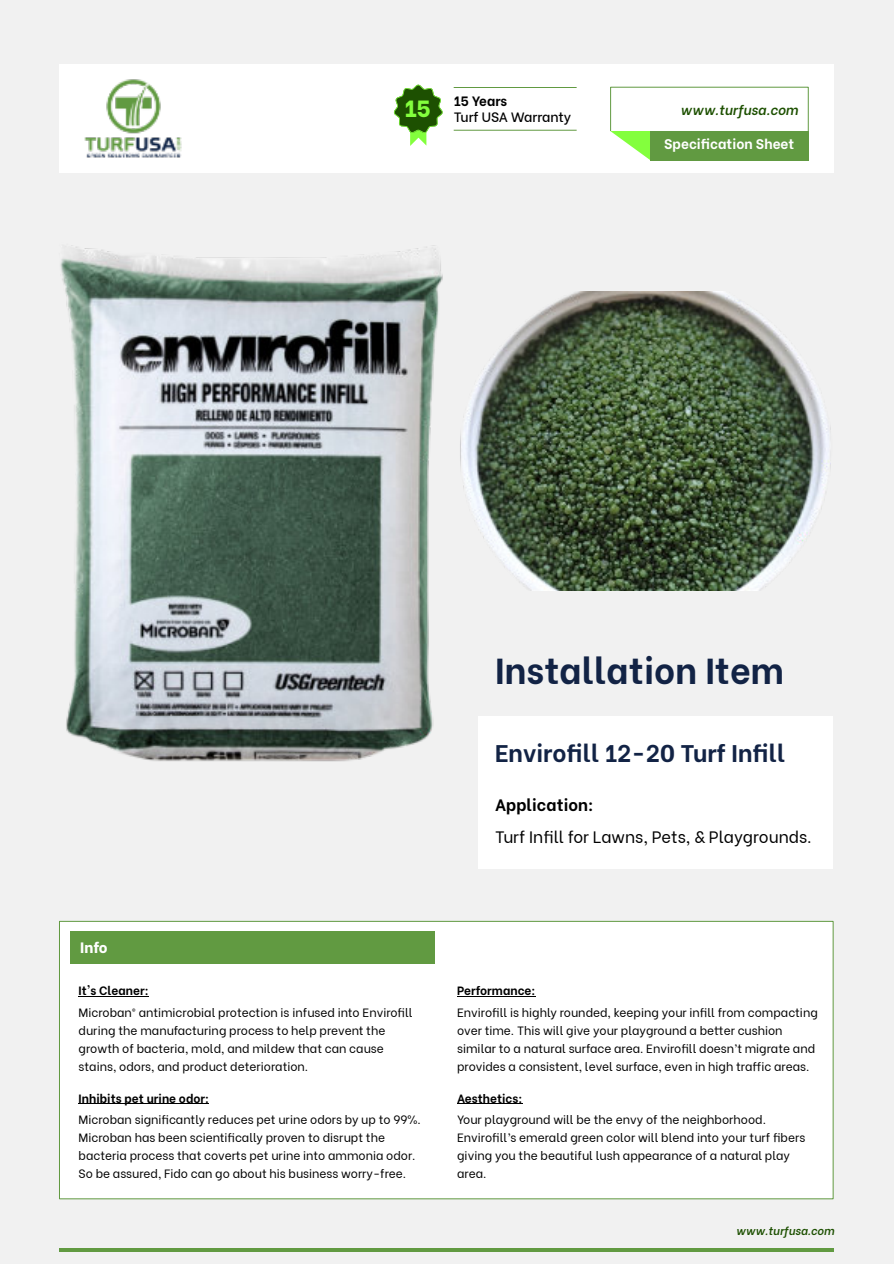
<style>
.page{position:relative;width:894px;height:1264px;background:#fff}
.page>*{position:absolute;margin:0;border:0;box-sizing:border-box;transform-origin:0 0}
.t1{font:700 36px "Be Vietnam";color:#122345}
.t2{font:700 24px "Be Vietnam";color:#122345}
.t3{font:800 23.4px "Be Vietnam";color:#83ff3d}
.t4{font:16.5px "Be Vietnam";color:#000}
.t5{font:700 16.5px "Be Vietnam";color:#000}
.t6{font:800 15px "Be Vietnam";color:#fff}
.t7{font:700 13.8px "Be Vietnam";color:#fff}
.t8{font:500 13.5px "Be Vietnam";letter-spacing:-.005em;color:#000}
.t9{font:italic 600 13.5px "Be Vietnam";color:#1d5001}
.t10{font:700 13.5px "Be Vietnam";color:#000}
.t11{font:12px/18px "Be Vietnam";color:#000}
.t12{font:700 12px "Be Vietnam";color:#000}
.t13{font:italic 600 11.25px "Be Vietnam";color:#1d5001}
</style>
<div class="page">
<div style="left:0;top:0;width:893px;height:1263px;background:#f1f1f1"></div>
<div style="left:59px;top:65px;width:775px;height:108px;background:#fff"></div>
<img style="left:84px;top:79px;width:98px;height:79px">
<svg style="left:394px;top:85px;width:48px;height:61px"></svg>
<hr style="left:453px;top:130px;width:123px;height:1px;background:#619a41">
<hr style="left:453px;top:87px;width:123px;height:1px;background:#619a41">
<div style="left:610px;top:87px;width:198px;height:44px;border:1px solid #619a41"></div>
<svg style="left:610px;top:131px;width:39px;height:28px"></svg>
<div style="left:649px;top:131px;width:159px;height:29px;background:#619a41"></div>
<img style="left:60px;top:245px;width:488px;height:517px">
<img style="left:435px;top:291px;width:396px;height:299px">
<div style="left:478px;top:716px;width:354px;height:153px;background:#fff"></div>
<div style="left:59px;top:921px;width:774px;height:277px;background:#fff;border:1px solid #619a41"></div>
<div style="left:70px;top:931px;width:364px;height:32px;background:#619a41"></div>
<hr style="left:79px;top:995px;width:70px;height:1px;background:#000">
<hr style="left:79px;top:1103px;width:130px;height:1px;background:#000">
<hr style="left:457px;top:995px;width:78px;height:1px;background:#000">
<hr style="left:457px;top:1103px;width:65px;height:1px;background:#000">
<hr style="left:59px;top:1248px;width:775px;height:3px;background:#619a41">
<h3 class="t3" style="left:404px;top:89px;width:28px">15</h3>
<p class="t10" style="left:453px;top:90px;width:55px">15 Years</p>
<p class="t8" style="left:453px;top:106px;width:119px">Turf USA Warranty</p>
<p class="t9" style="left:680px;top:98px;width:119px">www.turfusa.com</p>
<p class="t7" style="left:663px;top:133px;width:132px">Specification Sheet</p>
<h1 class="t1" style="left:495px;top:640px;width:290px">Installation Item</h1>
<h2 class="t2" style="left:495px;top:733px;width:291px">Envirofill 12-20 Turf Infill</h2>
<h3 class="t5" style="left:495px;top:791px;width:100px">Application:</h3>
<h3 class="t4" style="left:495px;top:823px;width:318px">Turf Infill for Lawns, Pets, &amp; Playgrounds.</h3>
<p class="t6" style="left:80px;top:935px;width:29px">Info</p>
<p class="t12" style="left:79px;top:980px;width:72px">It's Cleaner:</p>
<p class="t11" style="left:79px;top:1001px;width:335px">Microban® antimicrobial protection is infused into Envirofill during the manufacturing process to help prevent the growth of bacteria, mold, and mildew that can cause stains, odors, and product deterioration.</p>
<p class="t12" style="left:79px;top:1088px;width:132px">Inhibits pet urine odor:</p>
<p class="t11" style="left:79px;top:1109px;width:343px">Microban significantly reduces pet urine odors by up to 99%.<br>Microban has been scientifically proven to disrupt the bacteria process that coverts pet urine into ammonia odor.<br>So be assured, Fido can go about his business worry-free.</p>
<p class="t12" style="left:457px;top:980px;width:80px">Performance:</p>
<p class="t11" style="left:457px;top:1001px;width:362px">Envirofill is highly rounded, keeping your infill from compacting over time. This will give your playground a better cushion similar to a natural surface area. Envirofill doesn’t migrate and provides a consistent, level surface, even in high traffic areas.</p>
<p class="t12" style="left:457px;top:1088px;width:67px">Aesthetics:</p>
<p class="t11" style="left:457px;top:1109px;width:349px">Your playground will be the envy of the neighborhood.<br>Envirofill’s emerald green color will blend into your turf fibers giving you the beautiful lush appearance of a natural play area.</p>
<p class="t13" style="left:736px;top:1220px;width:99px">www.turfusa.com</p>
</div>
